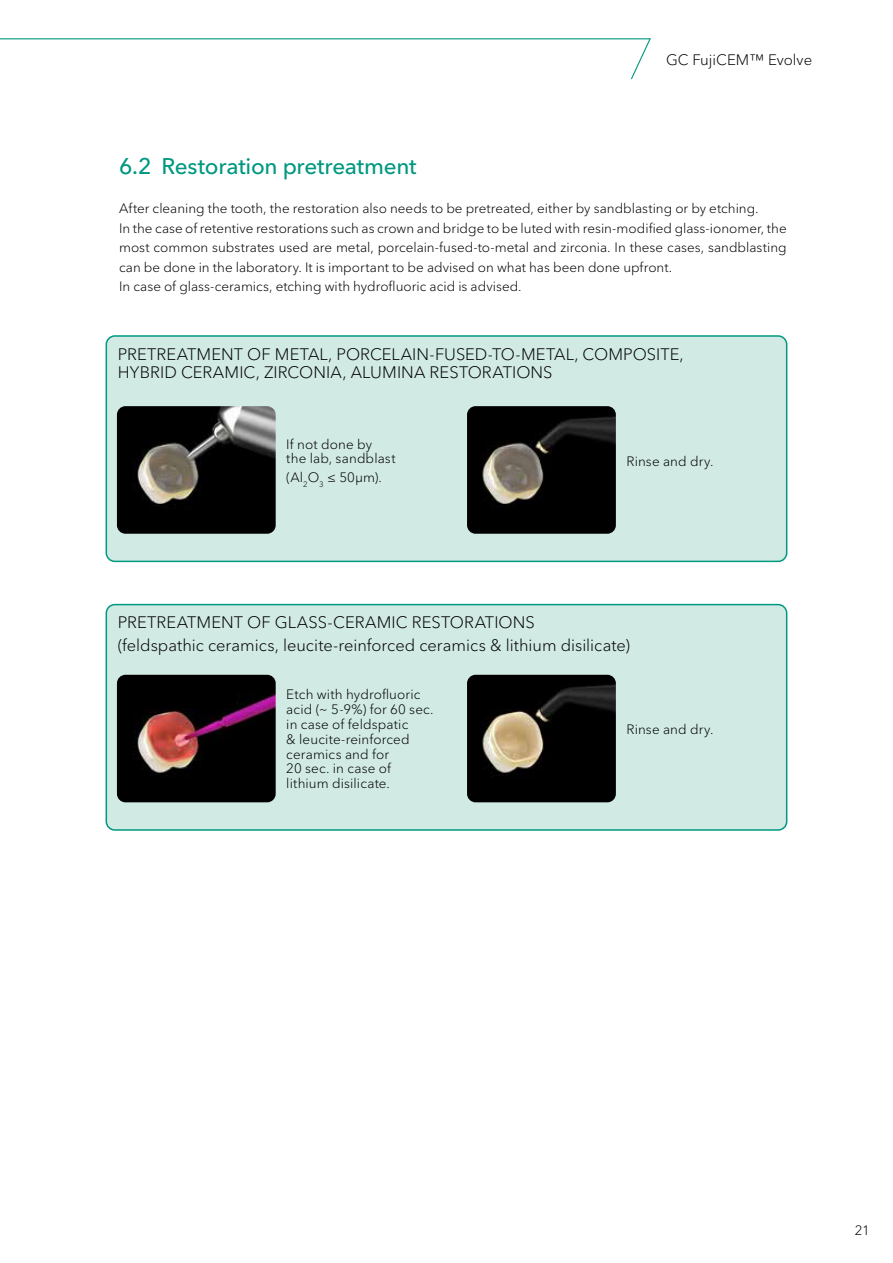
<style>
.page{position:relative;width:893px;height:1263px;background:#fff}
.page>*{position:absolute;margin:0;border:0;box-sizing:border-box;transform-origin:0 0}
.t1{font:500 22.5px "Avenir Next LT Pro";letter-spacing:-.01em;color:#009880}
.t2{font:300 16.5px/18.1px "Avenir Next LT Pro";letter-spacing:.005em;color:#000}
.t3{font:300 15px "Avenir Next LT Pro";color:#000}
.t4{font:300 13.5px/14.9px "Avenir Next LT Pro";letter-spacing:.005em;color:#000}
</style>
<div class="page">
<svg style="left:0;top:38px;width:651px;height:42px"></svg>
<div style="left:106px;top:336px;width:681px;height:225px;background:#d1eae3;border-radius:9px"></div>
<div style="left:106px;top:335px;width:681px;height:227px;border:2px solid #009880;border-radius:9px"></div>
<img style="left:117px;top:406px;width:159px;height:128px">
<img style="left:467px;top:406px;width:149px;height:128px">
<div style="left:106px;top:605px;width:681px;height:225px;background:#d1eae3;border-radius:9px"></div>
<div style="left:106px;top:604px;width:681px;height:227px;border:2px solid #009880;border-radius:9px"></div>
<img style="left:117px;top:675px;width:159px;height:127px">
<img style="left:467px;top:675px;width:149px;height:127px">
<p class="t3" style="left:666px;top:51px;width:148px">GC FujiCEM™ Evolve</p>
<h1 class="t1" style="left:119px;top:153px;width:299px">6.2 Restoration pretreatment</h1>
<p class="t4" style="left:119px;top:199px;width:669px;line-height:19.5px">After cleaning the tooth, the restoration also needs to be pretreated, either by sandblasting or by etching.<br>In the case of retentive restorations such as crown and bridge to be luted with resin-modified glass-ionomer, the most common substrates used are metal, porcelain-fused-to-metal and zirconia. In these cases, sandblasting can be done in the laboratory. It is important to be advised on what has been done upfront.<br>In case of glass-ceramics, etching with hydrofluoric acid is advised.</p>
<p class="t2" style="left:118px;top:345px;width:567px">PRETREATMENT OF METAL, PORCELAIN-FUSED-TO-METAL, COMPOSITE,<br>HYBRID CERAMIC, ZIRCONIA, ALUMINA RESTORATIONS</p>
<p class="t4" style="left:286px;top:436px;width:111px">If not done by<br>the lab, sandblast</p>
<p class="t4" style="left:286px;top:470px;width:97px">(Al<sub>2</sub>O<sub>3</sub> ≤ 50μm).</p>
<p class="t4" style="left:626px;top:453px;width:89px">Rinse and dry.</p>
<p class="t2" style="left:118px;top:612px;width:514px;line-height:22.4px">PRETREATMENT OF GLASS-CERAMIC RESTORATIONS<br>(feldspathic ceramics, leucite-reinforced ceramics &amp; lithium disilicate)</p>
<p class="t4" style="left:286px;top:687px;width:149px">Etch with hydrofluoric acid (~ 5-9%) for 60 sec. in case of feldspatic<br>&amp; leucite-reinforced ceramics and for<br>20 sec. in case of lithium disilicate.</p>
<p class="t4" style="left:626px;top:722px;width:89px">Rinse and dry.</p>
<p class="t4" style="left:855px;top:1223px;width:17px">21</p>
</div>
